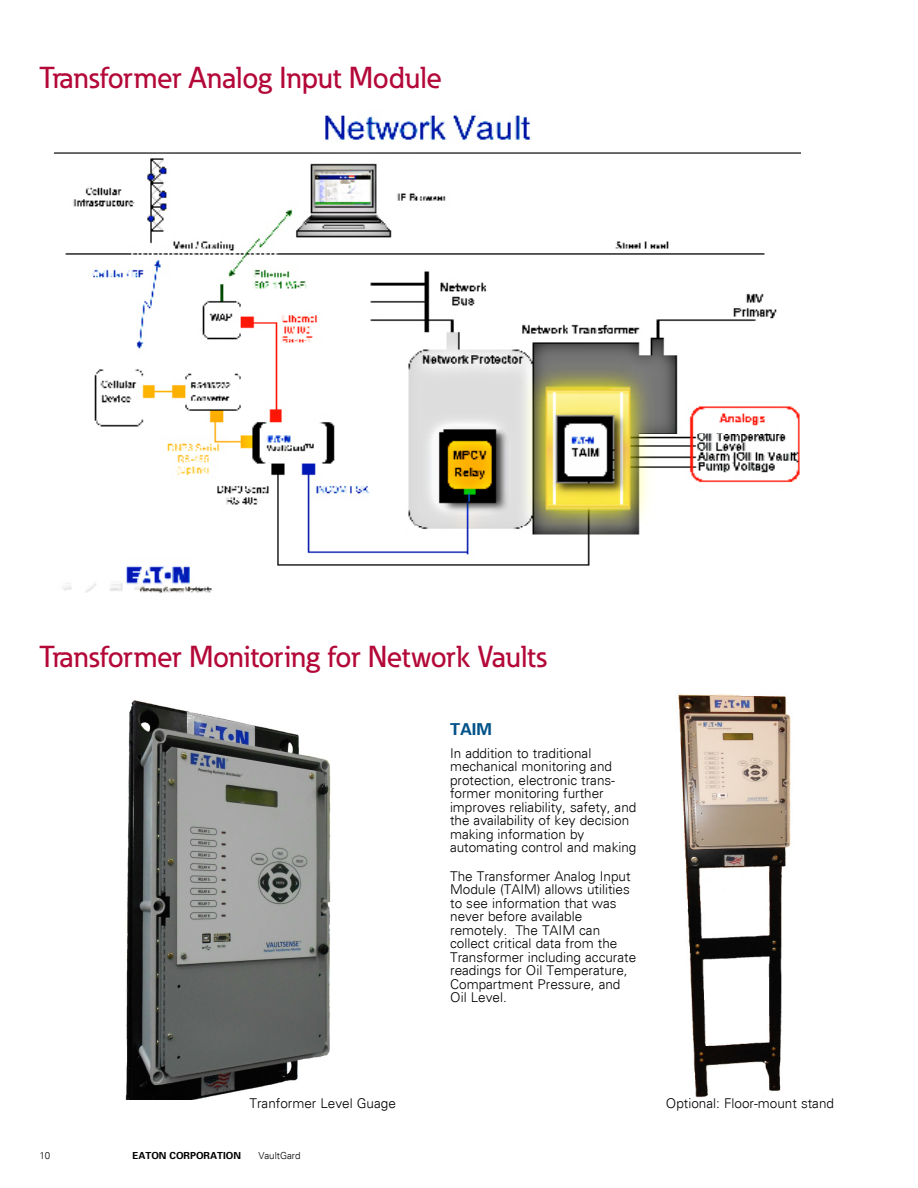
<style>
.page{position:relative;width:918px;height:1188px;background:#fff}
.page>*{position:absolute;margin:0;border:0;box-sizing:border-box;transform-origin:0 0}
.t1{font:500 30px "Eaton";color:#b30838}
.t2{font:700 16.5px "Univers 65";color:#005288}
.t3{font:300 13.5px/13.5px "Univers";color:#000}
.t4{font:700 9.75px "Univers 65";color:#000}
.t5{font:300 9.75px "Univers";color:#000}
</style>
<div class="page">
<img style="left:54px;top:115px;width:747px;height:478px">
<img style="left:125px;top:700px;width:206px;height:399px">
<div style="left:737px;top:550px;width:58px;height:70px;background:#fff"></div>
<img style="left:678px;top:694px;width:113px;height:404px">
<h1 class="t1" style="left:39px;top:59px;width:404px">Transformer Analog Input Module</h1>
<h1 class="t1" style="left:39px;top:638px;width:509px">Transformer Monitoring for Network Vaults</h1>
<p class="t2" style="left:450px;top:719px;width:12px">TAIM</p>
<p class="t3" style="left:450px;top:746px;width:188px">In addition to traditional mechanical monitoring and protection, electronic trans&shy;former monitoring further improves reliability, safety, and the availability of key decision making information by automating control and making</p>
<p class="t3" style="left:450px;top:869px;width:188px">The Transformer Analog Input<br>Module (TAIM) allows utilities to see information that was never before available remotely. The TAIM can collect critical data from the<br>Transformer including accurate readings for Oil Temperature,<br>Compartment Pressure, and<br>Oil Level.</p>
<p class="t3" style="left:250px;top:1097px;width:148px">Tranformer Level Guage</p>
<p class="t5" style="left:39px;top:1150px;width:12px">10</p>
<p class="t4" style="left:132px;top:1149px;width:108px">EATON CORPORATION</p>
<p class="t5" style="left:258px;top:1150px;width:44px">VaultGard</p>
<p class="t3" style="left:666px;top:1097px;width:170px">Optional: Floor-mount stand</p>
</div>
